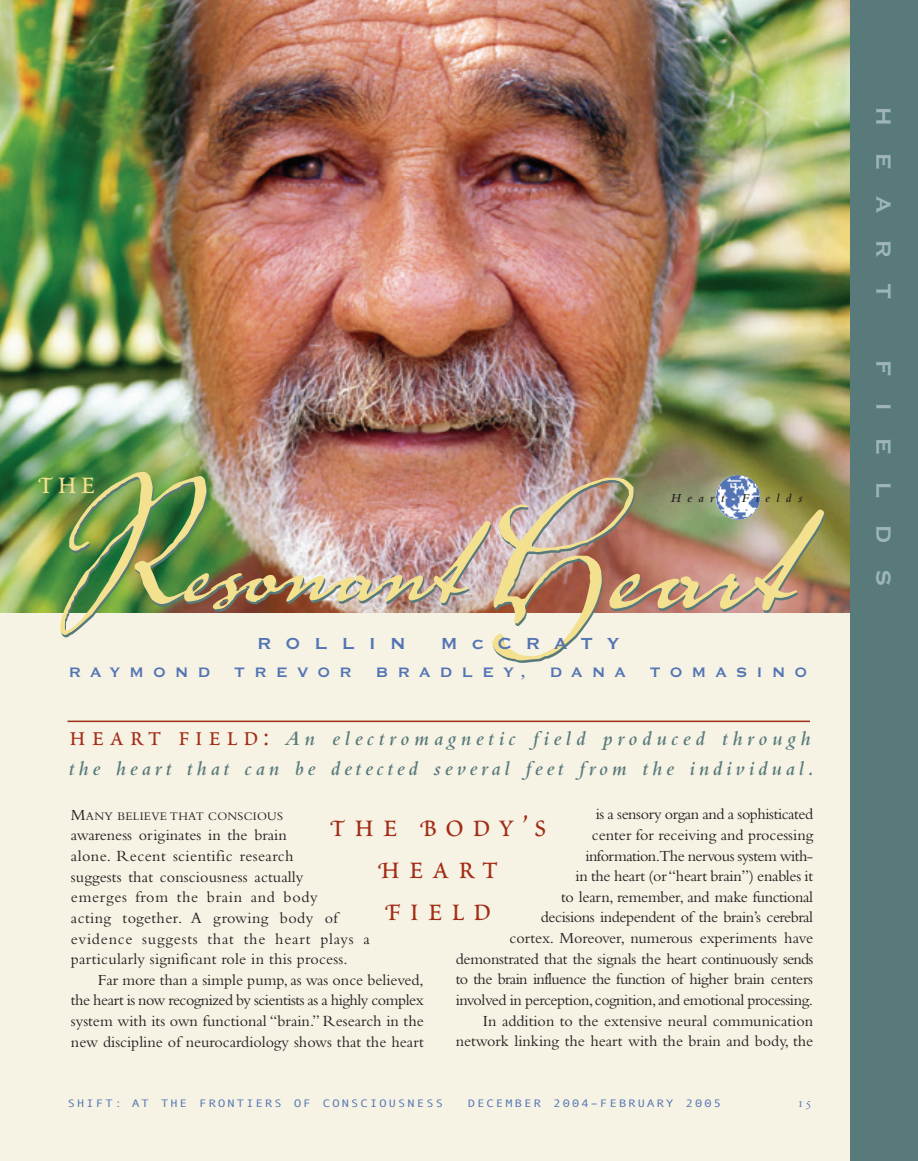
<style>
.page{position:relative;width:918px;height:1161px;background:#fff}
.page>*{position:absolute;margin:0;border:0;box-sizing:border-box;transform-origin:0 0}
.t1{font:208.5px "Voluta Script Pro";letter-spacing:-.015em;color:#f4e18f}
.t2{font:36px/42px "Poetica Roman Small Caps";letter-spacing:.215em;color:#a32c16;text-align:center}
.t3{font:36px "Poetica Roman Small Caps";color:#f4e18f}
.t4{font:700 27px "Copperplate Gothic BT";letter-spacing:.95em;color:#9eb6b8}
.t5{font:italic 600 21px/30px "Bembo";letter-spacing:.19em;color:#587a7b}
.t6{font:700 21px "Copperplate Gothic BT";letter-spacing:.655em;color:#5374b4}
.t7{font:700 18px "Copperplate Gothic BT";letter-spacing:.5em;color:#5374b4}
.t8{font:16.2px/20.5px "Bembo";letter-spacing:-.025em;color:#231f20;text-align:right}
.t9{font:16.2px/20.5px "Bembo";letter-spacing:.02em;color:#231f20}
.t10{font:16.2px/20.7px "Bembo";color:#231f20;text-align:justify}
.t11{font:italic 600 12.75px "Bembo";letter-spacing:.505em;color:#231f20}
.t12{font:12.15px "Bembo";letter-spacing:.02em;color:#231f20}
.t13{font:10.8px "Andale Mono";letter-spacing:.12em;color:#5374b4;scale:1.2 1}
.s1{font-size:256.5px}
.s2{font-family:"Poetica Roman Small Caps";font-weight:400;font-style:normal;font-size:30px;color:#a32c16}
.s3{font-size:16.2px}
</style>
<div class="page">
<div style="left:0;top:594px;width:855px;height:567px;background:#f6f3e4"></div>
<img style="left:0;top:0;width:850px;height:613px">
<div style="left:850px;top:0;width:68px;height:1161px;background:#587a7b"></div>
<img style="left:716px;top:475px;width:44px;height:45px">
<hr style="left:67px;top:721px;width:743px;height:1px;background:#a32c16">
<h1 class="t1" style="left:40px;top:406px;width:755px">Resonant<span class="s1">Heart</span></h1>
<h2 class="t3" style="left:38px;top:460px;width:59px">The</h2>
<p class="t11" style="left:671px;top:493px;width:55px">Heart</p>
<p class="t11" style="left:742px;top:493px;width:62px">Fields</p>
<p class="t6" style="left:257px;top:630px;width:151px">ROLLIN</p>
<p class="t6" style="left:440px;top:630px;width:180px">McCRATY</p>
<p class="t7" style="left:69px;top:660px;width:143px">RAYMOND</p>
<p class="t7" style="left:234px;top:660px;width:119px">TREVOR</p>
<p class="t7" style="left:376px;top:660px;width:152px">BRADLEY,</p>
<p class="t7" style="left:549px;top:660px;width:78px">DANA</p>
<p class="t7" style="left:650px;top:660px;width:159px">TOMASINO</p>
<p class="t5" style="left:69px;top:726px;width:747px"><span class="s2">heart field:</span> An electromagnetic field produced through the heart that can be detected several feet from the individual.</p>
<p class="t8" style="left:456px;top:806px;width:359px">is a sensory organ and a sophisticated<br>center for receiving and processing<br>information.The nervous system with-<br>in the heart (or “heart brain”) enables it<br>to learn, remember, and make functional<br>decisions independent of the brain’s cerebral<br>cortex. Moreover, numerous experiments have demonstrated that the signals the heart continuously sends to the brain influence the function of higher brain centers involved in perception,cognition,and emotional processing.<br>In addition to the extensive neural communication network linking the heart with the brain and body, the</p>
<p class="t12" style="left:71px;top:812px;width:214px"><span class="s3">M</span>ANY BELIEVE THAT CONSCIOUS</p>
<p class="t9" style="left:71px;top:827px;width:300px">awareness originates in the brain<br>alone. Recent scientific research<br>suggests that consciousness actually<br>emerges from the brain and body<br>acting together. A growing body of evidence suggests that the heart plays a particularly significant role in this process.</p>
<p class="t10" style="left:71px;top:971px;width:354px;text-indent:27px">Far more than a simple pump, as was once believed, the heart is now recognized by scientists as a highly complex system with its own functional “brain.” Research in the new discipline of neurocardiology shows that the heart</p>
<h2 class="t2" style="left:330px;top:802px;width:219px">The Body’s<br>Heart<br>Field</h2>
<p class="t13" style="left:68px;top:1097px;width:315px">SHIFT: AT THE FRONTIERS OF CONSCIOUSNESS</p>
<p class="t13" style="left:468px;top:1097px;width:213px">DECEMBER 2004–FEBRUARY 2005</p>
<h3 class="t4" style="left:902px;top:106px;width:195px;rotate:90deg">HEART</h3>
<h3 class="t4" style="left:902px;top:359px;width:229px;rotate:90deg">FIELDS</h3>
</div>
